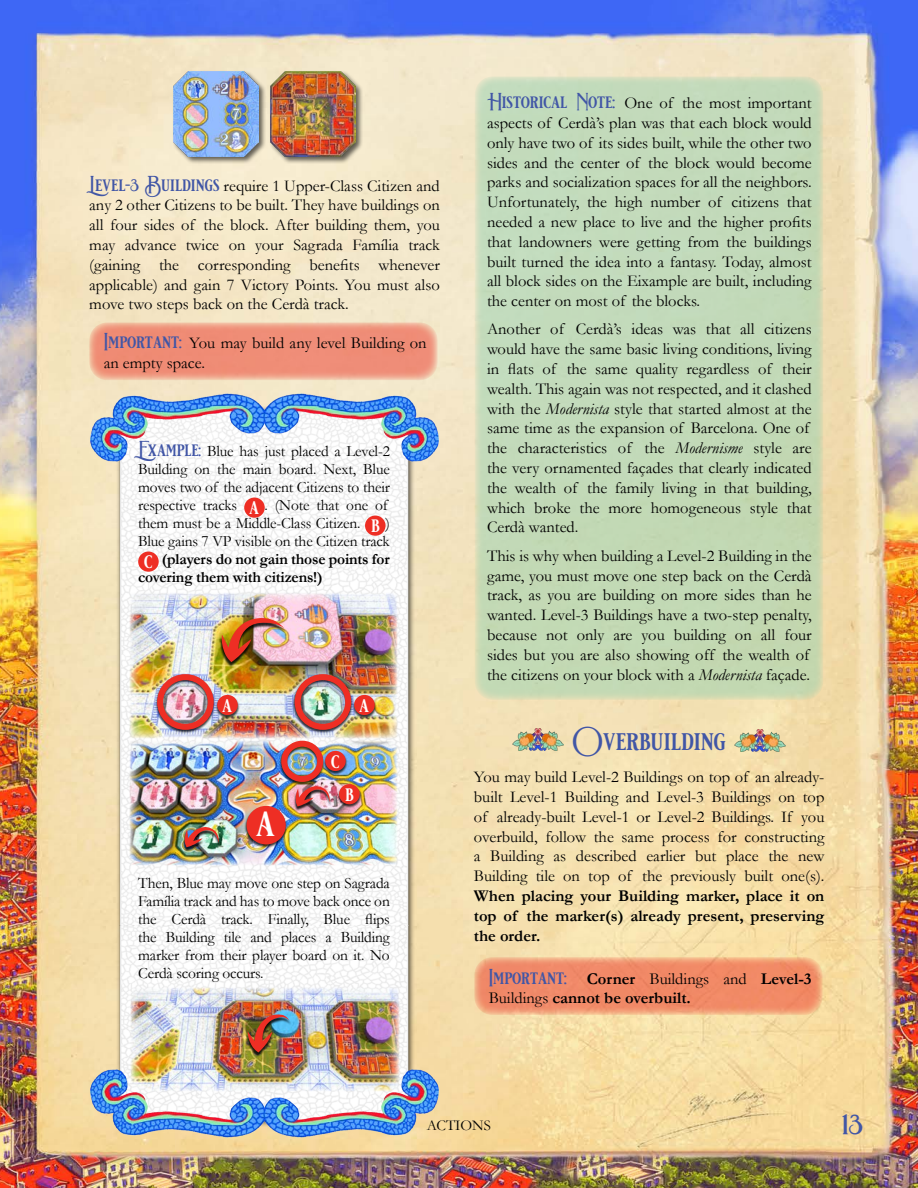
<style>
.page{position:relative;width:918px;height:1188px;background:#fff}
.page>*{position:absolute;margin:0;border:0;box-sizing:border-box;transform-origin:0 0}
.main_text{font:34.5px "beautifullifeaccents";color:#fff}
.t1{font:27px "beautifullifeaccents";color:#4156a6}
.subsection_header{font:24px "beautifullifeaccents";color:#4156a6}
.main_text-2{font:18px "beautifullifeaccents";color:#fff}
.main_text-3{font:16.5px/19.8px "Garamond";color:#000;text-align:justify}
.main_text-4{font:700 16.5px/19.8px "Garamond";color:#000}
.main_text-5{font:15.75px/18px "Garamond";letter-spacing:-.01em;color:#000;text-align:justify}
.main_text-6{font:700 15.75px/18px "Garamond";letter-spacing:-.01em;color:#000}
.t2{font:15px "Garamond";color:#000}
.s1{font-family:"beautifullifeaccents";color:#4156a6}
.s2{font-family:"beautifullifeaccents";font-size:16.5px;color:#4156a6}
.s3{font-style:italic}
.s4{font-weight:700}
.s5{font-family:"beautifullifeaccents";font-weight:400;color:#4156a6}
.s6{font-weight:400}
</style>
<div class="page">
<img style="left:0;top:0;width:918px;height:1188px">
<div style="left:172px;top:70px;width:94px;height:94px;background:#000;opacity:.6"></div>
<img style="left:174px;top:72px;width:85px;height:85px">
<div style="left:269px;top:70px;width:94px;height:94px;background:#000;opacity:.6"></div>
<img style="left:271px;top:72px;width:85px;height:85px">
<svg style="left:89px;top:322px;width:349px;height:58px;background:#ef957d"></svg>
<div style="left:117px;top:407px;width:299px;height:720px;background:#000;opacity:.75"></div>
<img style="left:119px;top:461px;width:289px;height:608px">
<img style="left:90px;top:393px;width:349px;height:68px">
<div style="left:244px;top:498px;width:21px;height:20px;background:#ee2e24;border-radius:50%"></div>
<div style="left:365px;top:516px;width:21px;height:20px;background:#ee2e24;border-radius:50%"></div>
<div style="left:138px;top:552px;width:21px;height:20px;background:#ee2e24;border-radius:50%"></div>
<img style="left:127px;top:984px;width:276px;height:85px">
<div style="left:246px;top:1016px;width:46px;height:42px;background:#000;opacity:.85"></div>
<img style="left:248px;top:1013px;width:42px;height:39px">
<img style="left:90px;top:1069px;width:349px;height:69px">
<img style="left:126px;top:742px;width:276px;height:128px">
<div style="left:279px;top:741px;width:46px;height:45px;background:#000;opacity:.75"></div>
<div style="left:281px;top:741px;width:42px;height:41px;border:6px solid #ee2e24;border-radius:50%"></div>
<div style="left:294px;top:788px;width:38px;height:23px;background:#000;opacity:.85"></div>
<svg style="left:295px;top:785px;width:35px;height:22px"></svg>
<div style="left:183px;top:828px;width:38px;height:24px;background:#000;opacity:.85"></div>
<svg style="left:184px;top:826px;width:35px;height:21px"></svg>
<div style="left:245px;top:806px;width:43px;height:43px;background:#000;opacity:.75"></div>
<div style="left:247px;top:806px;width:39px;height:38px;background:#ee2e24;border-radius:50%"></div>
<div style="left:323px;top:751px;width:24px;height:24px;background:#000;opacity:.75"></div>
<div style="left:325px;top:751px;width:21px;height:20px;background:#ee2e24;border-radius:50%"></div>
<div style="left:337px;top:784px;width:24px;height:25px;background:#000;opacity:.75"></div>
<div style="left:339px;top:784px;width:21px;height:20px;background:#ee2e24;border-radius:50%"></div>
<img style="left:126px;top:589px;width:276px;height:153px">
<div style="left:155px;top:674px;width:61px;height:60px;background:#000;opacity:.75"></div>
<div style="left:157px;top:674px;width:57px;height:56px;border:6px solid #ee2e24;border-radius:50%"></div>
<div style="left:293px;top:674px;width:60px;height:60px;background:#000;opacity:.75"></div>
<div style="left:295px;top:674px;width:56px;height:56px;border:6px solid #ee2e24;border-radius:50%"></div>
<div style="left:220px;top:619px;width:66px;height:49px;background:#000;opacity:.85"></div>
<img style="left:221px;top:616px;width:63px;height:46px">
<div style="left:215px;top:695px;width:24px;height:24px;background:#000;opacity:.75"></div>
<div style="left:217px;top:695px;width:21px;height:20px;background:#ee2e24;border-radius:50%"></div>
<div style="left:352px;top:695px;width:24px;height:24px;background:#000;opacity:.75"></div>
<div style="left:354px;top:695px;width:21px;height:20px;background:#ee2e24;border-radius:50%"></div>
<img style="left:513px;top:728px;width:51px;height:23px">
<img style="left:734px;top:729px;width:51px;height:23px">
<div style="left:475px;top:76px;width:348px;height:624px;background:#c2dab9;border-radius:18px"></div>
<svg style="left:474px;top:957px;width:349px;height:58px;background:#f1916d"></svg>
<p class="main_text-3" style="left:89px;top:175px;width:352px"><span class="s1">Level-3 Buildings</span> require 1 Upper-Class Citizen and any 2 other Citizens to be built. They have buildings on all four sides of the block. After building them, you may advance twice on your Sagrada Família track (gaining the corresponding benefits whenever applicable) and gain 7 Victory Points. You must also move two steps back on the Cerdà track.</p>
<p class="main_text-3" style="left:104px;top:333px;width:324px"><span class="s1">Important:</span> You may build any level Building on an empty space.</p>
<p class="main_text-5" style="left:138px;top:442px;width:253px"><span class="s2">Example:</span> Blue has just placed a Level-2<br>Building on the main board. Next, Blue moves two of the adjacent Citizens to their respective tracks</p>
<p class="main_text-5" style="left:138px;top:496px;width:251px;text-indent:126px">. (Note that one of them must be a Middle-Class Citizen.</p>
<p class="main_text-2" style="left:249px;top:498px;width:11px">a</p>
<p class="main_text-5" style="left:138px;top:514px;width:253px;text-align:right">)<br>Blue gains 7 VP visible on the Citizen track</p>
<p class="main_text-2" style="left:144px;top:552px;width:10px">c</p>
<p class="main_text-2" style="left:371px;top:516px;width:10px">b</p>
<p class="main_text-6" style="left:138px;top:550px;width:253px;text-indent:24px">(players do not gain those points for covering them with citizens!)</p>
<p class="main_text-2" style="left:222px;top:695px;width:11px">a</p>
<p class="main_text-2" style="left:359px;top:695px;width:11px">a</p>
<p class="main_text-2" style="left:331px;top:751px;width:10px">c</p>
<p class="main_text" style="left:256px;top:804px;width:21px">a</p>
<p class="main_text-2" style="left:345px;top:784px;width:10px">b</p>
<p class="main_text-5" style="left:138px;top:874px;width:253px">Then, Blue may move one step on Sagrada Família track and has to move back once on the Cerdà track. Finally, Blue flips the Building tile and places a Building marker from their player board on it. No Cerdà scoring occurs.</p>
<p class="main_text-3" style="left:487px;top:93px;width:326px"><span class="s1">Historical Note:</span> One of the most important aspects of Cerdà’s plan was that each block would only have two of its sides built, while the other two sides and the center of the block would become parks and socialization spaces for all the neighbors.<br>Unfortunately, the high number of citizens that needed a new place to live and the higher profits that landowners were getting from the buildings built turned the idea into a fantasy. Today, almost all block sides on the Eixample are built, including the center on most of the blocks.</p>
<p class="main_text-3" style="left:487px;top:319px;width:326px;text-align:left">Another of Cerdà’s ideas was that all citizens would have the same basic living conditions, living in flats of the same quality regardless of their wealth. This again was not respected, and it clashed with the <span class="s3">Modernista</span> style that started almost at the same time as the expansion of Barcelona. One of the characteristics of the <span class="s3">Modernisme</span> style are the very ornamented façades that clearly indicated the wealth of the family living in that building, which broke the more homogeneous style that Cerdà wanted.</p>
<p class="main_text-3" style="left:487px;top:545px;width:326px;text-align:left">This is why when building a Level-2 Building in the game, you must move one step back on the Cerdà track, as you are building on more sides than he wanted. Level-3 Buildings have a two-step penalty, because not only are you building on all four sides but you are also showing off the wealth of the citizens on your block with a <span class="s3">Modernista</span> façade.</p>
<p class="subsection_header" style="left:572px;top:727px;width:155px">Overbuilding</p>
<p class="main_text-3" style="left:474px;top:767px;width:352px">You may build Level-2 Buildings on top of an already&shy;built Level-1 Building and Level-3 Buildings on top of already-built Level-1 or Level-2 Buildings. If you overbuild, follow the same process for constructing a Building as described earlier but place the new Building tile on top of the previously built one(s).<br><span class="s4">When placing your Building marker, place it on top of the marker(s) already present, preserving the order.</span></p>
<p class="main_text-4" style="left:489px;top:968px;width:324px"><span class="s5">Important:</span> Corner <span class="s6">Buildings and</span> Level-3<br><span class="s6">Buildings</span> cannot be overbuilt.</p>
<p class="t2" style="left:427px;top:1115px;width:66px">ACTIONS</p>
<h2 class="t1" style="left:842px;top:1109px;width:23px">13</h2>
</div>
